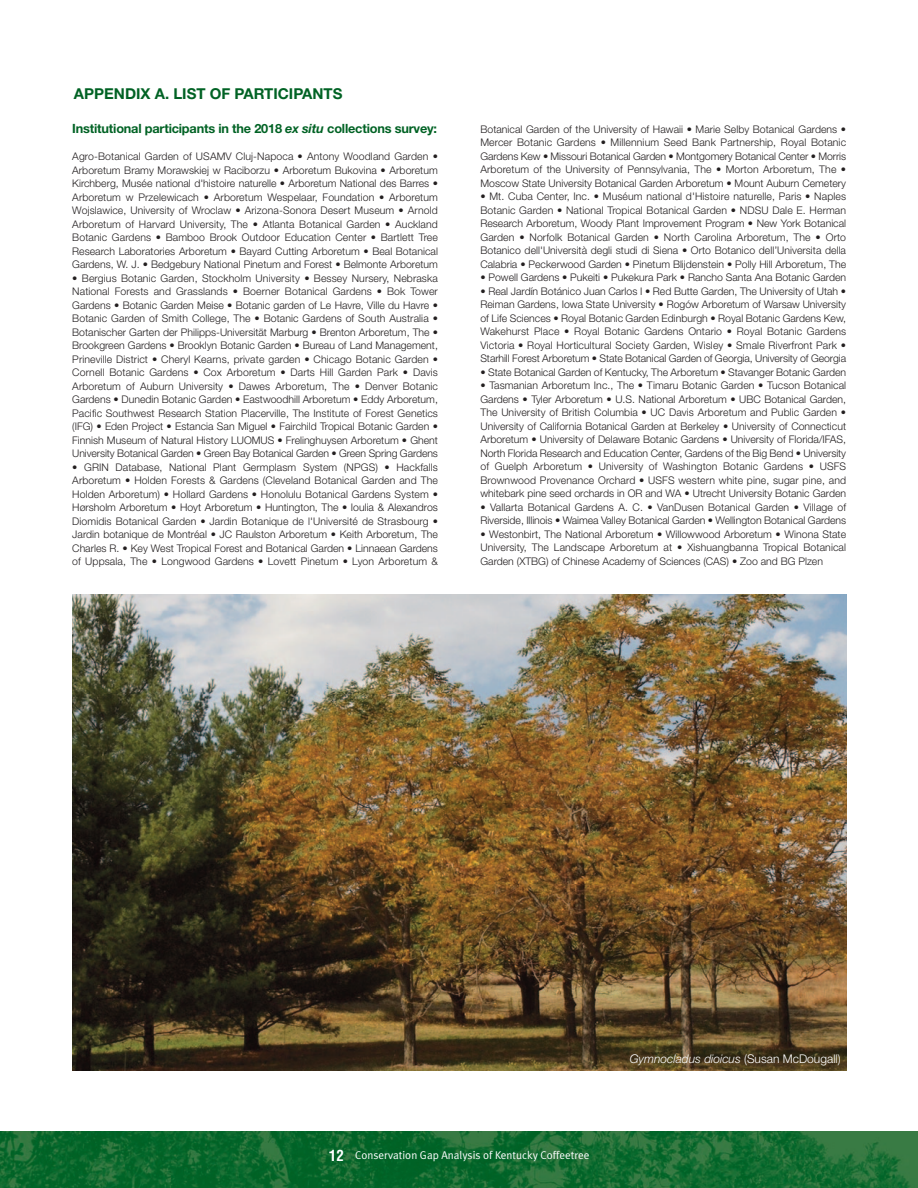
<style>
.page{position:relative;width:918px;height:1188px;background:#fff}
.page>*{position:absolute;margin:0;border:0;box-sizing:border-box;transform-origin:0 0}
.t1{font:700 15px "Helvetica Neue";color:#006224}
.t2{font:700 12.75px "Helvetica Neue";letter-spacing:-.015em;color:#006224}
.t3{font:italic 300 12px "Helvetica Neue";color:#fff}
.t4{font:11.25px "Meta Plus Normal";color:#fff}
.t5{font:300 10.5px/13.5px "Helvetica Neue";color:#231f20;text-align:justify}
.s1{font-style:italic}
.s2{font-style:normal}
.s3{font-family:"Helvetica";font-weight:700;font-stretch:condensed;font-size:15px}
</style>
<div class="page">
<img style="left:0;top:1131px;width:918px;height:57px">
<img style="left:72px;top:594px;width:775px;height:477px">
<p class="t1" style="left:74px;top:88px;width:270px">APPENDIX A. LIST OF PARTICIPANTS</p>
<p class="t2" style="left:72px;top:124px;width:366px">Institutional participants in the 2018 <span class="s1">ex situ</span> collections survey:</p>
<p class="t5" style="left:72px;top:151px;width:367px">Agro-Botanical Garden of USAMV Cluj-Napoca • Antony Woodland Garden • Arboretum Bramy Morawskiej w Raciborzu • Arboretum Bukovina • Arboretum Kirchberg, Musée national d'histoire naturelle • Arboretum National des Barres • Arboretum w Przelewicach • Arboretum Wespelaar, Foundation • Arboretum Wojslawice, University of Wroclaw • Arizona-Sonora Desert Museum • Arnold Arboretum of Harvard University, The • Atlanta Botanical Garden • Auckland Botanic Gardens • Bamboo Brook Outdoor Education Center • Bartlett Tree Research Laboratories Arboretum • Bayard Cutting Arboretum • Beal Botanical Gardens, W. J. • Bedgebury National Pinetum and Forest • Belmonte Arboretum</p>
<p class="t5" style="left:72px;top:272px;width:367px">• Bergius Botanic Garden, Stockholm University • Bessey Nursery, Nebraska National Forests and Grasslands • Boerner Botanical Gardens • Bok Tower Gardens • Botanic Garden Meise • Botanic garden of Le Havre, Ville du Havre • Botanic Garden of Smith College, The • Botanic Gardens of South Australia • Botanischer Garten der Philipps-Universität Marburg • Brenton Arboretum, The • Brookgreen Gardens • Brooklyn Botanic Garden • Bureau of Land Management, Prineville District • Cheryl Kearns, private garden • Chicago Botanic Garden • Cornell Botanic Gardens • Cox Arboretum • Darts Hill Garden Park • Davis Arboretum of Auburn University • Dawes Arboretum, The • Denver Botanic Gardens • Dunedin Botanic Garden • Eastwoodhill Arboretum • Eddy Arboretum, Pacific Southwest Research Station Placerville, The Institute of Forest Genetics (IFG) • Eden Project • Estancia San Miguel • Fairchild Tropical Botanic Garden • Finnish Museum of Natural History LUOMUS • Frelinghuysen Arboretum • Ghent University Botanical Garden • Green Bay Botanical Garden • Green Spring Gardens</p>
<p class="t5" style="left:72px;top:461px;width:367px">• GRIN Database, National Plant Germplasm System (NPGS) • Hackfalls Arboretum • Holden Forests &amp; Gardens (Cleveland Botanical Garden and The Holden Arboretum) • Hollard Gardens • Honolulu Botanical Gardens System • Hørsholm Arboretum • Hoyt Arboretum • Huntington, The • Ioulia &amp; Alexandros Diomidis Botanical Garden • Jardin Botanique de l'Université de Strasbourg • Jardin botanique de Montréal • JC Raulston Arboretum • Keith Arboretum, The Charles R. • Key West Tropical Forest and Botanical Garden • Linnaean Gardens of Uppsala, The • Longwood Gardens • Lovett Pinetum • Lyon Arboretum &amp;</p>
<p class="t5" style="left:480px;top:123px;width:367px">Botanical Garden of the University of Hawaii • Marie Selby Botanical Gardens • Mercer Botanic Gardens • Millennium Seed Bank Partnership, Royal Botanic Gardens Kew • Missouri Botanical Garden • Montgomery Botanical Center • Morris Arboretum of the University of Pennsylvania, The • Morton Arboretum, The • Moscow State University Botanical Garden Arboretum • Mount Auburn Cemetery</p>
<p class="t5" style="left:480px;top:191px;width:367px">• Mt. Cuba Center, Inc. • Muséum national d'Histoire naturelle, Paris • Naples Botanic Garden • National Tropical Botanical Garden • NDSU Dale E. Herman Research Arboretum, Woody Plant Improvement Program • New York Botanical Garden • Norfolk Botanical Garden • North Carolina Arboretum, The • Orto Botanico dell'Università degli studi di Siena • Orto Botanico dell’Universita della Calabria • Peckerwood Garden • Pinetum Blijdenstein • Polly Hill Arboretum, The</p>
<p class="t5" style="left:480px;top:272px;width:367px">• Powell Gardens • Pukeiti • Pukekura Park • Rancho Santa Ana Botanic Garden</p>
<p class="t5" style="left:480px;top:285px;width:367px">• Real Jardín Botánico Juan Carlos I • Red Butte Garden, The University of Utah • Reiman Gardens, Iowa State University • Rogów Arboretum of Warsaw University of Life Sciences • Royal Botanic Garden Edinburgh • Royal Botanic Gardens Kew, Wakehurst Place • Royal Botanic Gardens Ontario • Royal Botanic Gardens Victoria • Royal Horticultural Society Garden, Wisley • Smale Riverfront Park • Starhill Forest Arboretum • State Botanical Garden of Georgia, University of Georgia</p>
<p class="t5" style="left:480px;top:366px;width:367px">• State Botanical Garden of Kentucky, The Arboretum • Stavanger Botanic Garden</p>
<p class="t5" style="left:480px;top:380px;width:367px">• Tasmanian Arboretum Inc., The • Timaru Botanic Garden • Tucson Botanical Gardens • Tyler Arboretum • U.S. National Arboretum • UBC Botanical Garden, The University of British Columbia • UC Davis Arboretum and Public Garden • University of California Botanical Garden at Berkeley • University of Connecticut Arboretum • University of Delaware Botanic Gardens • University of Florida/IFAS, North Florida Research and Education Center, Gardens of the Big Bend • University of Guelph Arboretum • University of Washington Botanic Gardens • USFS Brownwood Provenance Orchard • USFS western white pine, sugar pine, and whitebark pine seed orchards in OR and WA • Utrecht University Botanic Garden</p>
<p class="t5" style="left:480px;top:501px;width:367px">• Vallarta Botanical Gardens A. C. • VanDusen Botanical Garden • Village of<br>Riverside, Illinois • Waimea Valley Botanical Garden • Wellington Botanical Gardens</p>
<p class="t5" style="left:480px;top:528px;width:367px">• Westonbirt, The National Arboretum • Willowwood Arboretum • Winona State University, The Landscape Arboretum at • Xishuangbanna Tropical Botanical Garden (XTBG) of Chinese Academy of Sciences (CAS) • Zoo and BG Plzen</p>
<p class="t3" style="left:630px;top:1055px;width:212px">Gymnocladus dioicus <span class="s2">(Susan McDougall)</span></p>
<p class="t4" style="left:329px;top:1151px;width:262px"><span class="s3">12</span> Conservation Gap Analysis of Kentucky Coffeetree</p>
</div>
